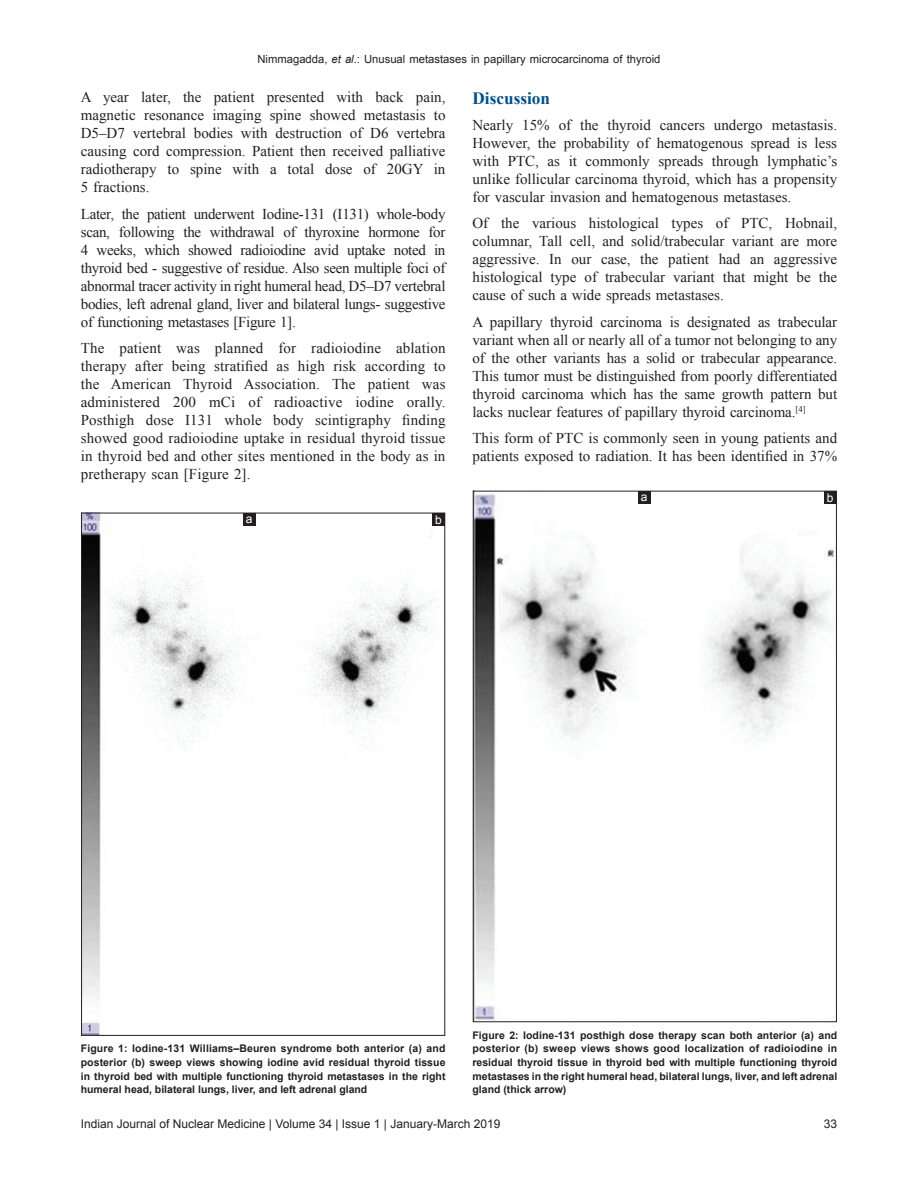
<style>
.page{position:relative;width:918px;height:1188px;background:#fff}
.page>*{position:absolute;margin:0;border:0;box-sizing:border-box;transform-origin:0 0}
.t1{font:700 17.25px "Times New Roman";color:#005187}
.TX{font:15px/18px "Times New Roman";color:#231f20;text-align:justify}
.t2{font:12px "Arial";color:#231f20}
.LABEL{font:12px "Arial";color:#fff}
.t3{font:11.25px "Arial";color:#231f20}
.FGC{font:700 10.5px/13.6px "Arial";color:#231f20;text-align:justify}
.s1{font-style:italic}
</style>
<div class="page">
<img style="left:475px;top:494px;width:360px;height:526px">
<div style="left:824px;top:491px;width:13px;height:13px;background:#231f20"></div>
<div style="left:638px;top:491px;width:13px;height:13px;background:#231f20"></div>
<img style="left:83px;top:515px;width:351px;height:519px">
<div style="left:243px;top:513px;width:13px;height:13px;background:#231f20"></div>
<div style="left:432px;top:513px;width:13px;height:13px;background:#231f20"></div>
<p class="t3" style="left:258px;top:51px;width:404px">Nimmagadda, <span class="s1">et al</span>.: Unusual metastases in papillary microcarcinoma of thyroid</p>
<p class="TX" style="left:81px;top:88px;width:366px">A year later, the patient presented with back pain, magnetic resonance imaging spine showed metastasis to D5–D7 vertebral bodies with destruction of D6 vertebra causing cord compression. Patient then received palliative radiotherapy to spine with a total dose of 20GY in 5 fractions.</p>
<p class="TX" style="left:81px;top:204px;width:366px">Later, the patient underwent Iodine‑131 (I131) whole‑body scan, following the withdrawal of thyroxine hormone for 4 weeks, which showed radioiodine avid uptake noted in thyroid bed ‑ suggestive of residue. Also seen multiple foci of abnormal tracer activity in right humeral head, D5–D7 vertebral bodies, left adrenal gland, liver and bilateral lungs- suggestive of functioning metastases [Figure 1].</p>
<p class="TX" style="left:81px;top:339px;width:366px">The patient was planned for radioiodine ablation therapy after being stratified as high risk according to the American Thyroid Association. The patient was administered 200 mCi of radioactive iodine orally.<br>Posthigh dose I131 whole body scintigraphy finding showed good radioiodine uptake in residual thyroid tissue in thyroid bed and other sites mentioned in the body as in pretherapy scan [Figure 2].</p>
<p class="LABEL" style="left:246px;top:510px;width:8px">a</p>
<p class="LABEL" style="left:435px;top:511px;width:8px">b</p>
<h1 class="t1" style="left:472px;top:86px;width:79px">Discussion</h1>
<p class="TX" style="left:472px;top:116px;width:366px">Nearly 15% of the thyroid cancers undergo metastasis.<br>However, the probability of hematogenous spread is less with PTC, as it commonly spreads through lymphatic’s unlike follicular carcinoma thyroid, which has a propensity for vascular invasion and hematogenous metastases.</p>
<p class="TX" style="left:472px;top:214px;width:366px">Of the various histological types of PTC, Hobnail, columnar, Tall cell, and solid/trabecular variant are more aggressive. In our case, the patient had an aggressive histological type of trabecular variant that might be the cause of such a wide spreads metastases.</p>
<p class="TX" style="left:472px;top:313px;width:366px">A papillary thyroid carcinoma is designated as trabecular variant when all or nearly all of a tumor not belonging to any of the other variants has a solid or trabecular appearance.<br>This tumor must be distinguished from poorly differentiated thyroid carcinoma which has the same growth pattern but lacks nuclear features of papillary thyroid carcinoma.<sup>[4]</sup></p>
<p class="TX" style="left:472px;top:429px;width:366px">This form of PTC is commonly seen in young patients and patients exposed to radiation. It has been identified in 37%</p>
<p class="LABEL" style="left:641px;top:489px;width:8px">a</p>
<p class="LABEL" style="left:827px;top:490px;width:8px">b</p>
<p class="FGC" style="left:81px;top:1042px;width:366px">Figure 1: Iodine‑131 Williams–Beuren syndrome both anterior (a) and posterior (b) sweep views showing iodine avid residual thyroid tissue in thyroid bed with multiple functioning thyroid metastases in the right humeral head, bilateral lungs, liver, and left adrenal gland</p>
<p class="FGC" style="left:472px;top:1028px;width:366px">Figure 2: Iodine‑131 posthigh dose therapy scan both anterior (a) and posterior (b) sweep views shows good localization of radioiodine in residual thyroid tissue in thyroid bed with multiple functioning thyroid metastases in the right humeral head, bilateral lungs, liver, and left adrenal gland (thick arrow)</p>
<p class="t2" style="left:81px;top:1116px;width:421px">Indian Journal of Nuclear Medicine | Volume 34 | Issue 1 | January-March 2019</p>
<p class="t2" style="left:824px;top:1116px;width:15px">33</p>
</div>
